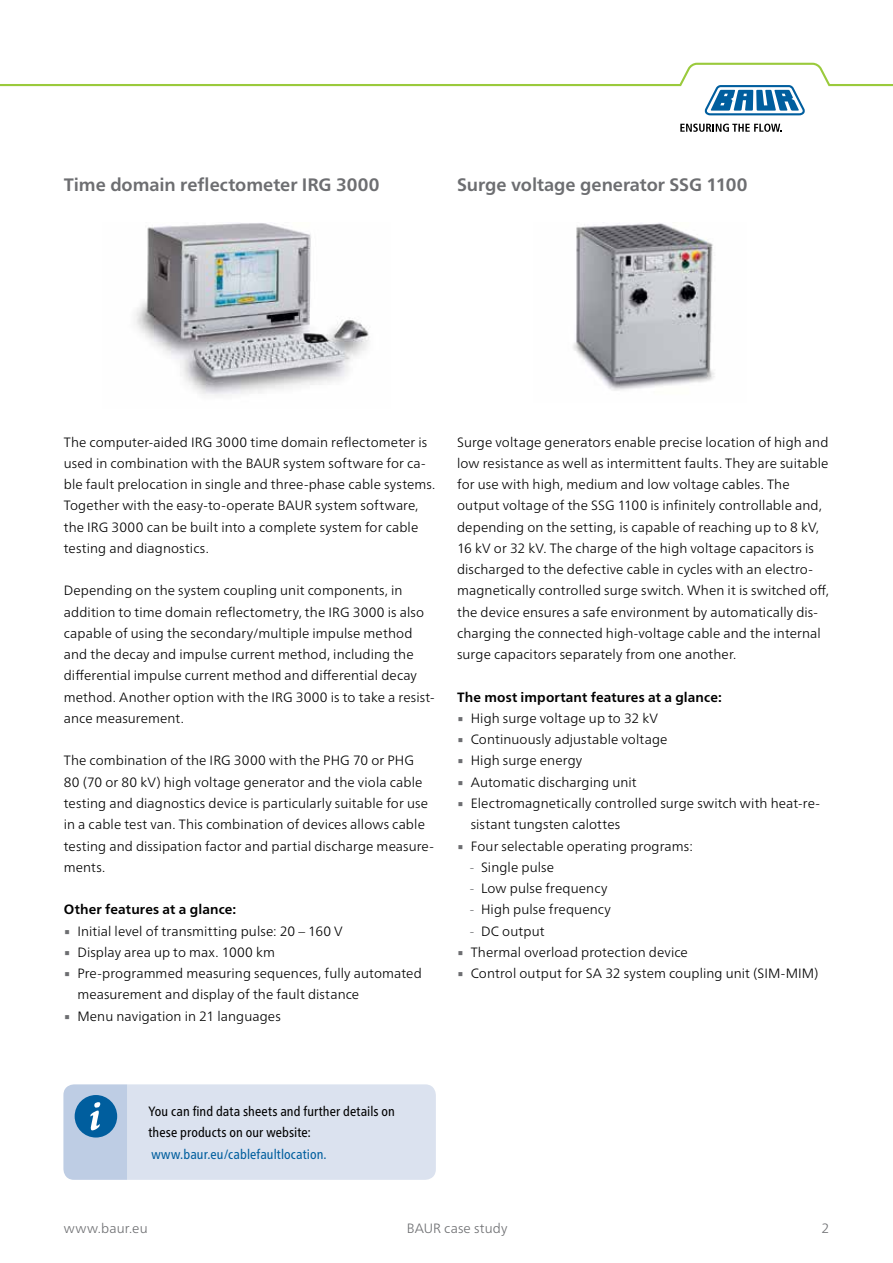
<style>
.page{position:relative;width:893px;height:1263px;background:#fff}
.page>*{position:absolute;margin:0;border:0;box-sizing:border-box;transform-origin:0 0}
.t1{font:700 18px "Frutiger Neue LTW1 G";color:#6d6e71}
.t2{font:300 13.5px/21.3px "Frutiger Neue LTW1 G";letter-spacing:.01em;color:#000}
.t3{font:condensed 13.5px/21.3px "Frutiger Neue LTW1 G";letter-spacing:.01em;color:#000}
.t4{font:700 13.5px "Frutiger Neue LTW1 G";letter-spacing:.01em;color:#000}
.t5{font:condensed 13.5px "Frutiger Neue LTW1 G";letter-spacing:.01em;color:#005e9e}
.t6{font:300 13.5px "Frutiger Neue LTW1 G";letter-spacing:.01em;color:#6d6e71}
.s1{font-family:"Lucida Sans Unicode";font-weight:400;color:#6d6e71}
.s2{color:#6d6e71}
</style>
<div class="page">
<svg style="left:680px;top:124px;width:102px;height:8px"></svg>
<svg style="left:0;top:62px;width:893px;height:53px"></svg>
<svg style="left:63px;top:1084px;width:373px;height:96px;background:#cfdaea"></svg>
<img style="left:135px;top:223px;width:235px;height:173px">
<img style="left:573px;top:223px;width:142px;height:168px">
<h1 class="t1" style="left:64px;top:172px;width:317px">Time domain reflectometer IRG 3000</h1>
<h1 class="t1" style="left:457px;top:172px;width:292px">Surge voltage generator SSG 1100</h1>
<p class="t2" style="left:64px;top:430px;width:373px">The computer-aided IRG 3000 time domain reflectometer is used in combination with the BAUR system software for ca&shy;ble fault prelocation in single and three-phase cable systems.<br>Together with the easy-to-operate BAUR system software, the IRG 3000 can be built into a complete system for cable testing and diagnostics.</p>
<p class="t2" style="left:64px;top:579px;width:372px">Depending on the system coupling unit components, in addition to time domain reflectometry, the IRG 3000 is also capable of using the secondary/multiple impulse method and the decay and impulse current method, including the differential impulse current method and differential decay method. Another option with the IRG 3000 is to take a resist&shy;ance measurement.</p>
<p class="t2" style="left:64px;top:749px;width:372px">The combination of the IRG 3000 with the PHG 70 or PHG<br>80 (70 or 80 kV) high voltage generator and the viola cable testing and diagnostics device is particularly suitable for use in a cable test van. This combination of devices allows cable testing and dissipation factor and partial discharge measure&shy;ments.</p>
<p class="t4" style="left:64px;top:900px;width:174px">Other features at a glance:</p>
<p class="t2" style="left:64px;top:919px;width:281px"><span class="s1">▪</span> Initial level of transmitting pulse: 20 – 160 V</p>
<p class="t2" style="left:64px;top:940px;width:213px"><span class="s1">▪</span> Display area up to max. 1000 km</p>
<p class="t2" style="left:77px;top:962px;width:346px;text-indent:-14px"><span class="s1">▪</span> Pre-programmed measuring sequences, fully automated measurement and display of the fault distance</p>
<p class="t2" style="left:64px;top:1004px;width:218px"><span class="s1">▪</span> Menu navigation in 21 languages</p>
<p class="t2" style="left:457px;top:430px;width:373px">Surge voltage generators enable precise location of high and low resistance as well as intermittent faults. They are suitable for use with high, medium and low voltage cables. The output voltage of the SSG 1100 is infinitely controllable and, depending on the setting, is capable of reaching up to 8 kV, 16 kV or 32 kV. The charge of the high voltage capacitors is discharged to the defective cable in cycles with an electro&shy;magnetically controlled surge switch. When it is switched off, the device ensures a safe environment by automatically dis&shy;charging the connected high-voltage cable and the internal surge capacitors separately from one another.</p>
<p class="t4" style="left:457px;top:687px;width:266px">The most important features at a glance:</p>
<p class="t2" style="left:457px;top:707px;width:203px"><span class="s1">▪</span> High surge voltage up to 32 kV</p>
<p class="t2" style="left:457px;top:728px;width:212px"><span class="s1">▪</span> Continuously adjustable voltage</p>
<p class="t2" style="left:457px;top:749px;width:127px"><span class="s1">▪</span> High surge energy</p>
<p class="t2" style="left:457px;top:770px;width:181px"><span class="s1">▪</span> Automatic discharging unit</p>
<p class="t2" style="left:471px;top:792px;width:351px;text-indent:-14px"><span class="s1">▪</span> Electromagnetically controlled surge switch with heat-re&shy;sistant tungsten calottes</p>
<p class="t2" style="left:457px;top:834px;width:237px"><span class="s1">▪</span> Four selectable operating programs:</p>
<p class="t2" style="left:470px;top:855px;width:86px"><span class="s2">-</span> Single pulse</p>
<p class="t2" style="left:470px;top:877px;width:139px"><span class="s2">-</span> Low pulse frequency</p>
<p class="t2" style="left:470px;top:898px;width:142px"><span class="s2">-</span> High pulse frequency</p>
<p class="t2" style="left:470px;top:919px;width:76px"><span class="s2">-</span> DC output</p>
<p class="t2" style="left:457px;top:940px;width:232px"><span class="s1">▪</span> Thermal overload protection device</p>
<p class="t2" style="left:457px;top:962px;width:363px"><span class="s1">▪</span> Control output for SA 32 system coupling unit (SIM-MIM)</p>
<p class="t3" style="left:148px;top:1099px;width:248px">You can find data sheets and further details on these products on our website:</p>
<p class="t5" style="left:151px;top:1144px;width:177px">www.baur.eu/cablefaultlocation.</p>
<p class="t6" style="left:64px;top:1218px;width:85px">www.baur.eu</p>
<p class="t6" style="left:407px;top:1218px;width:102px">BAUR case study</p>
<p class="t6" style="left:821px;top:1218px;width:9px">2</p>
</div>
